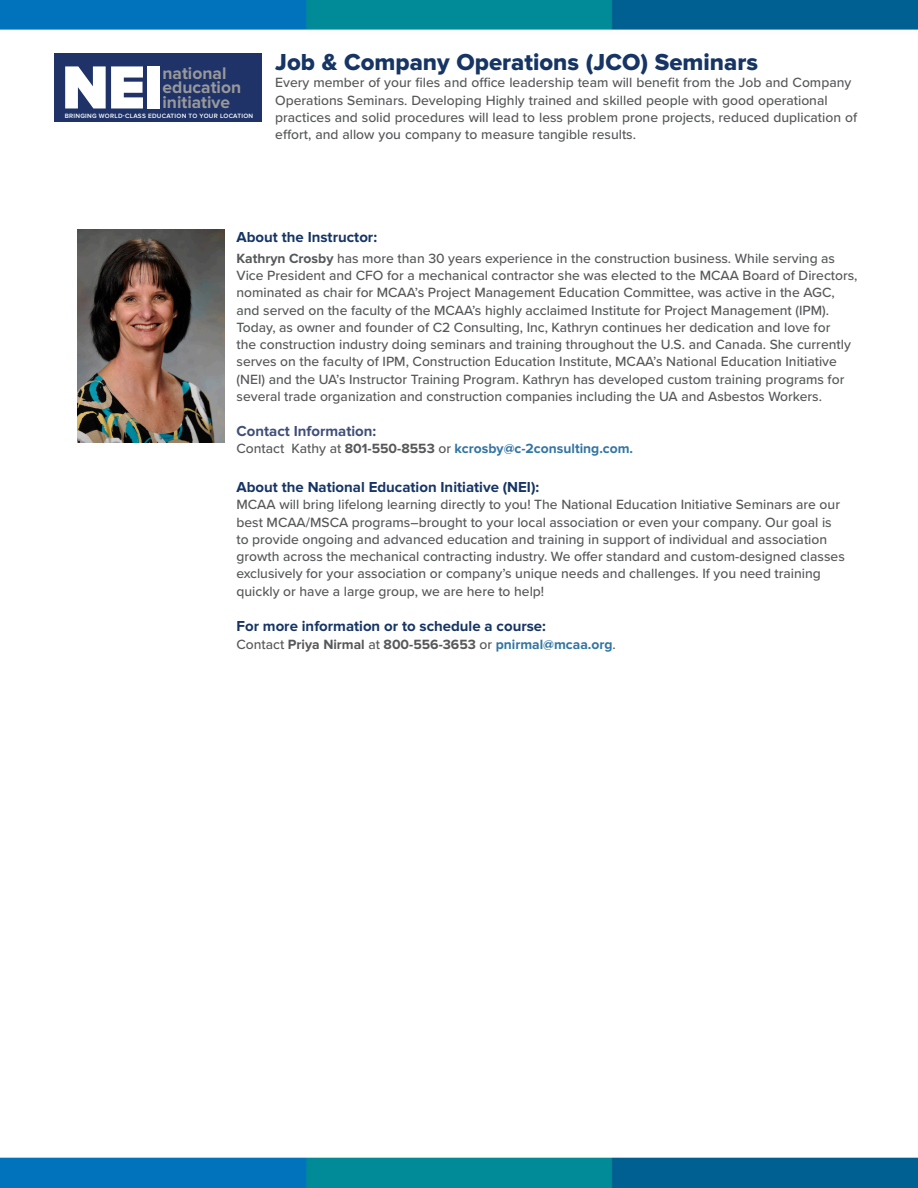
<style>
.page{position:relative;width:918px;height:1188px;background:#fff}
.page>*{position:absolute;margin:0;border:0;box-sizing:border-box;transform-origin:0 0}
.t1{font:900 63px "Proxima Nova";color:#fff}
.t2{font:24px "Proxima Nova Extrabld";color:#163565}
.t3{font:700 17.4px/15.1px "Proxima Nova";color:#999}
.t4{font:700 15px "Proxima Nova";color:#163565}
.t5{font:700 15px "Proxima Nova";color:#3f4f78}
.t6{font:500 13.8px/17.2px "Proxima Nova";color:#57585a}
.t7{font:700 13.8px "Proxima Nova";color:#3275a3}
.t8{font:700 13.8px "Proxima Nova";color:#57585a}
.t9{font:600 6.45px "Proxima Nova";letter-spacing:.04em;color:#fff}
.s1{font-weight:700}
.s2{font-weight:500;color:#57585a}
.s3{color:#57585a}
.s4{font-weight:500}
.s5{color:#3275a3}
</style>
<div class="page">
<img style="left:0;top:1px;width:918px;height:1186px">
<div style="left:54px;top:53px;width:207px;height:69px;background:#1f3369"></div>
<img style="left:78px;top:230px;width:146px;height:213px">
<p class="t1" style="left:62px;top:51px;width:103px">NEI</p>
<p class="t3" style="left:163px;top:66px;width:65px">national</p>
<p class="t9" style="left:65px;top:112px;width:190px">BRINGING WORLD-CLASS EDUCATION TO YOUR LOCATION</p>
<p class="t3" style="left:163px;top:80px;width:80px">education initiative</p>
<p class="t2" style="left:275px;top:48px;width:484px">Job &amp; Company Operations (JCO) Seminars</p>
<p class="t6" style="left:275px;top:74px;width:578px">Every member of your files and office leadership team will benefit from the Job and Company</p>
<p class="t6" style="left:275px;top:91px;width:554px">Operations Seminars. Developing Highly trained and skilled people with good operational</p>
<p class="t6" style="left:275px;top:108px;width:583px">practices and solid procedures will lead to less problem prone projects, reduced duplication of</p>
<p class="t6" style="left:275px;top:125px;width:362px">effort, and allow you company to measure tangible results.</p>
<p class="t4" style="left:237px;top:228px;width:142px">About the Instructor:</p>
<p class="t6" style="left:237px;top:249px;width:623px"><span class="s1">Kathryn Crosby</span> has more than 30 years experience in the construction business. While serving as Vice President and CFO for a mechanical contractor she was elected to the MCAA Board of Directors, nominated as chair for MCAA’s Project Management Education Committee, was active in the AGC, and served on the faculty of the MCAA’s highly acclaimed Institute for Project Management (IPM).<br>Today, as owner and founder of C2 Consulting, Inc, Kathryn continues her dedication and love for<br>the construction industry doing seminars and training throughout the U.S. and Canada. She currently serves on the faculty of IPM, Construction Education Institute, MCAA’s National Education Initiative (NEI) and the UA’s Instructor Training Program. Kathryn has developed custom training programs for several trade organization and construction companies including the UA and Asbestos Workers.</p>
<p class="t5" style="left:237px;top:423px;width:141px">Contact Information:</p>
<p class="t7" style="left:237px;top:441px;width:398px"><span class="s2">Contact Kathy at</span> <span class="s3">801-550-8553</span> <span class="s2">or</span> kcrosby@c-2consulting.com.</p>
<p class="t4" style="left:237px;top:479px;width:304px">About the National Education Initiative (NEI):</p>
<p class="t6" style="left:237px;top:496px;width:610px">MCAA will bring lifelong learning directly to you! The National Education Initiative Seminars are our best MCAA/MSCA programs–brought to your local association or even your company. Our goal is to provide ongoing and advanced education and training in support of individual and association growth across the mechanical contracting industry. We offer standard and custom-designed classes exclusively for your association or company’s unique needs and challenges. If you need training quickly or have a large group, we are here to help!</p>
<p class="t4" style="left:237px;top:617px;width:311px">For more information or to schedule a course:</p>
<p class="t8" style="left:237px;top:636px;width:381px"><span class="s4">Contact</span> Priya Nirmal <span class="s4">at</span> 800-556-3653 <span class="s4">or</span> <span class="s5">pnirmal@mcaa.org</span><span class="s4">.</span></p>
</div>
